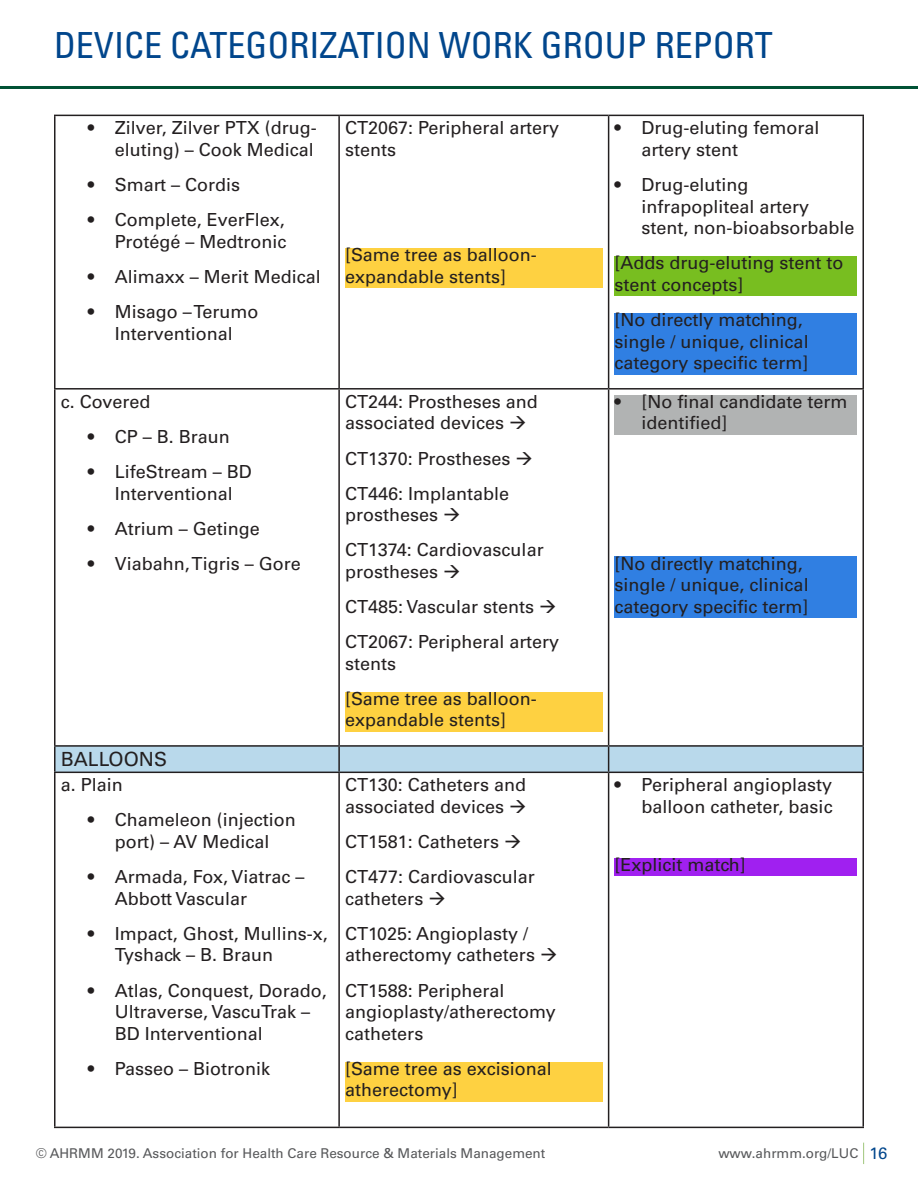
<style>
.page{position:relative;width:918px;height:1188px;background:#fff}
.page>*{position:absolute;margin:0;border:0;box-sizing:border-box;transform-origin:0 0}
.t1{font:condensed 36px "Univers LT Std";color:#01468c}
.t2{font:19.5px "Univers LT Std";color:#231f20}
.t3{font:18px/21.6px "Univers LT Std";color:#231f20}
.t4{font:13.5px "Univers LT Std";color:#57585a}
.s1{font-size:16.5px;color:#01468c}
</style>
<div class="page">
<hr style="left:0;top:86px;width:918px;height:3px;background:#005235">
<svg style="left:863px;top:1143px;width:1px;height:21px"></svg>
<hr style="left:54px;top:115px;width:285px;height:1px;background:#231f20">
<hr style="left:54px;top:116px;width:2px;height:272px;background:#231f20">
<hr style="left:339px;top:115px;width:270px;height:1px;background:#231f20">
<hr style="left:338px;top:116px;width:2px;height:272px;background:#231f20">
<hr style="left:609px;top:115px;width:255px;height:1px;background:#231f20">
<hr style="left:608px;top:116px;width:1px;height:272px;background:#231f20">
<hr style="left:862px;top:116px;width:2px;height:272px;background:#231f20">
<hr style="left:54px;top:388px;width:285px;height:2px;background:#231f20">
<hr style="left:54px;top:390px;width:2px;height:355px;background:#231f20">
<hr style="left:339px;top:388px;width:270px;height:2px;background:#231f20">
<hr style="left:338px;top:390px;width:2px;height:355px;background:#231f20">
<hr style="left:609px;top:388px;width:255px;height:2px;background:#231f20">
<hr style="left:608px;top:390px;width:1px;height:355px;background:#231f20">
<hr style="left:862px;top:390px;width:2px;height:355px;background:#231f20">
<hr style="left:54px;top:745px;width:285px;height:2px;background:#231f20">
<hr style="left:54px;top:747px;width:2px;height:25px;background:#231f20">
<hr style="left:339px;top:745px;width:270px;height:2px;background:#231f20">
<hr style="left:609px;top:745px;width:255px;height:2px;background:#231f20">
<svg style="left:55px;top:746px;width:808px;height:26px;background:#b1d0e1"></svg>
<hr style="left:862px;top:747px;width:2px;height:25px;background:#231f20">
<hr style="left:54px;top:772px;width:285px;height:1px;background:#231f20">
<hr style="left:54px;top:773px;width:2px;height:354px;background:#231f20">
<hr style="left:339px;top:772px;width:270px;height:1px;background:#231f20">
<hr style="left:338px;top:773px;width:2px;height:354px;background:#231f20">
<hr style="left:609px;top:772px;width:255px;height:1px;background:#231f20">
<hr style="left:608px;top:773px;width:1px;height:354px;background:#231f20">
<hr style="left:862px;top:773px;width:2px;height:354px;background:#231f20">
<hr style="left:54px;top:1127px;width:285px;height:1px;background:#231f20">
<hr style="left:339px;top:1127px;width:270px;height:1px;background:#231f20">
<hr style="left:609px;top:1127px;width:255px;height:1px;background:#231f20">
<div style="left:345px;top:248px;width:258px;height:40px;background:#fed141"></div>
<div style="left:615px;top:256px;width:242px;height:40px;background:#78be20"></div>
<div style="left:615px;top:313px;width:242px;height:61px;background:#307fe2"></div>
<div style="left:345px;top:692px;width:258px;height:39px;background:#fed141"></div>
<div style="left:615px;top:395px;width:242px;height:39px;background:#b1b3b3"></div>
<div style="left:615px;top:557px;width:242px;height:61px;background:#307fe2"></div>
<div style="left:345px;top:1062px;width:258px;height:39px;background:#fed141"></div>
<div style="left:615px;top:858px;width:242px;height:18px;background:#a020f0"></div>
<h1 class="t1" style="left:54px;top:23px;width:720px">DEVICE CATEGORIZATION WORK GROUP REPORT</h1>
<p class="t3" style="left:88px;top:117px;width:231px;text-align:right">• Zilver, Zilver PTX (drug&shy;eluting) – Cook Medical</p>
<p class="t3" style="left:88px;top:174px;width:154px">• Smart – Cordis</p>
<p class="t3" style="left:88px;top:209px;width:200px;text-align:right">• Complete, EverFlex,<br>Protégé – Medtronic</p>
<p class="t3" style="left:88px;top:266px;width:235px">• Alimaxx – Merit Medical</p>
<p class="t3" style="left:88px;top:301px;width:172px;text-align:center">• Misago – Terumo<br>Interventional</p>
<p class="t3" style="left:345px;top:117px;width:216px">CT2067: Peripheral artery stents</p>
<p class="t3" style="left:345px;top:244px;width:193px">[Same tree as balloon&shy;expandable stents]</p>
<p class="t3" style="left:61px;top:391px;width:91px">c. Covered</p>
<p class="t3" style="left:88px;top:426px;width:144px">• CP – B. Braun</p>
<p class="t3" style="left:88px;top:461px;width:166px;text-align:center">• LifeStream – BD<br>Interventional</p>
<p class="t3" style="left:88px;top:518px;width:174px">• Atrium – Getinge</p>
<p class="t3" style="left:88px;top:553px;width:215px">• Viabahn, Tigris – Gore</p>
<p class="t2" style="left:61px;top:748px;width:108px">BALLOONS</p>
<p class="t3" style="left:61px;top:774px;width:64px">a. Plain</p>
<p class="t3" style="left:88px;top:809px;width:210px;text-align:center">• Chameleon (injection port) – AV Medical</p>
<p class="t3" style="left:115px;top:866px;width:191px;text-indent:-27px">• Armada, Fox, Viatrac –<br>Abbott Vascular</p>
<p class="t3" style="left:115px;top:923px;width:215px;text-indent:-27px">• Impact, Ghost, Mullins-x,<br>Tyshack – B. Braun</p>
<p class="t3" style="left:115px;top:979px;width:214px;text-indent:-27px">• Atlas, Conquest, Dorado,<br>Ultraverse, VascuTrak –<br>BD Interventional</p>
<p class="t3" style="left:88px;top:1058px;width:184px">• Passeo – Biotronik</p>
<p class="t3" style="left:345px;top:391px;width:194px">CT244: Prostheses and associated devices →</p>
<p class="t3" style="left:345px;top:447px;width:190px">CT1370: Prostheses →</p>
<p class="t3" style="left:345px;top:483px;width:166px">CT446: Implantable prostheses →</p>
<p class="t3" style="left:345px;top:539px;width:200px">CT1374: Cardiovascular prostheses →</p>
<p class="t3" style="left:345px;top:596px;width:213px">CT485: Vascular stents →</p>
<p class="t3" style="left:345px;top:631px;width:216px">CT2067: Peripheral artery stents</p>
<p class="t3" style="left:345px;top:688px;width:193px">[Same tree as balloon&shy;expandable stents]</p>
<p class="t3" style="left:345px;top:774px;width:183px">CT130: Catheters and associated devices →</p>
<p class="t3" style="left:345px;top:831px;width:178px">CT1581: Catheters →</p>
<p class="t3" style="left:345px;top:866px;width:191px">CT477: Cardiovascular catheters →</p>
<p class="t3" style="left:345px;top:923px;width:214px">CT1025: Angioplasty / atherectomy catheters →</p>
<p class="t3" style="left:345px;top:979px;width:212px">CT1588: Peripheral angioplasty/atherectomy catheters</p>
<p class="t3" style="left:345px;top:1058px;width:208px">[Same tree as excisional atherectomy]</p>
<p class="t3" style="left:642px;top:117px;width:180px;text-indent:-27px">• Drug-eluting femoral artery stent</p>
<p class="t3" style="left:642px;top:174px;width:215px;text-indent:-27px">• Drug-eluting infrapopliteal artery stent, non-bioabsorbable</p>
<p class="t3" style="left:615px;top:252px;width:230px">[Adds drug-eluting stent to stent concepts]</p>
<p class="t3" style="left:615px;top:309px;width:196px">[No directly matching, single / unique, clinical category specific term]</p>
<p class="t3" style="left:642px;top:391px;width:208px;text-indent:-27px">• [No final candidate term identified]</p>
<p class="t3" style="left:615px;top:553px;width:196px">[No directly matching, single / unique, clinical category specific term]</p>
<p class="t3" style="left:615px;top:774px;width:220px;text-align:right">• Peripheral angioplasty balloon catheter, basic</p>
<p class="t3" style="left:615px;top:854px;width:133px">[Explicit match]</p>
<p class="t4" style="left:36px;top:1146px;width:511px">© AHRMM 2019. Association for Health Care Resource &amp; Materials Management</p>
<p class="t4" style="left:718px;top:1146px;width:171px">www.ahrmm.org/LUC <span class="s1">16</span></p>
</div>
